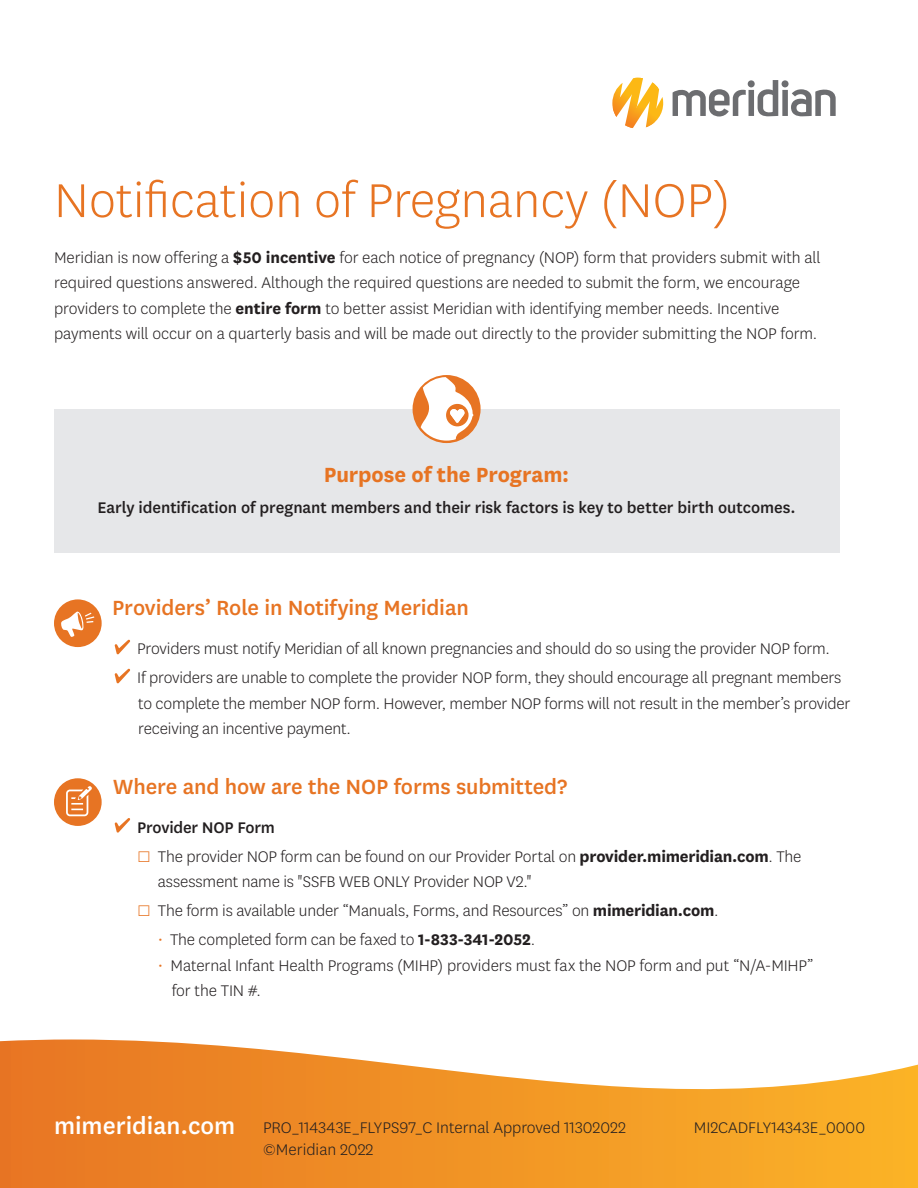
<style>
.page{position:relative;width:918px;height:1188px;background:#fff}
.page>*{position:absolute;margin:0;border:0;box-sizing:border-box;transform-origin:0 0}
.t1{font:300 55.5px "Centene Sans";color:#e77423}
.t2{font:500 24px "Centene Sans";letter-spacing:-.005em;color:#e77423}
.t3{font:700 24px "Centene Sans";letter-spacing:-.005em;color:#e77423}
.t4{font:300 18px/25.5px "Centene Sans";letter-spacing:-.01em;color:#231f20}
.t5{font:500 18px "Centene Sans";letter-spacing:-.005em;color:#231f20}
.s1{font-weight:700}
.s2{color:#e77423}
.s3{font-weight:500;font-size:27px;color:#fff}
</style>
<div class="page">
<svg style="left:673px;top:80px;width:163px;height:37px"></svg>
<svg style="left:612px;top:78px;width:51px;height:50px"></svg>
<svg style="left:0;top:1040px;width:918px;height:148px"></svg>
<div style="left:54px;top:409px;width:785px;height:143px;background:#e6e7e9"></div>
<div style="left:413px;top:375px;width:68px;height:68px;background:#e77423;border-radius:50%"></div>
<svg style="left:421px;top:377px;width:53px;height:64px"></svg>
<div style="left:54px;top:599px;width:48px;height:48px;background:#e77423;border-radius:50%"></div>
<svg style="left:61px;top:611px;width:33px;height:26px"></svg>
<svg style="left:115px;top:640px;width:15px;height:14px"></svg>
<svg style="left:115px;top:669px;width:15px;height:14px"></svg>
<div style="left:54px;top:778px;width:48px;height:48px;background:#e77423;border-radius:50%"></div>
<svg style="left:66px;top:786px;width:26px;height:30px"></svg>
<svg style="left:115px;top:818px;width:15px;height:15px"></svg>
<h1 class="t1" style="left:54px;top:166px;width:678px">Notification of Pregnancy (NOP)</h1>
<p class="t4" style="left:54px;top:244px;width:768px">Meridian is now offering a <span class="s1">$50 incentive</span> for each notice of pregnancy (NOP) form that providers submit with all required questions answered. Although the required questions are needed to submit the form, we encourage providers to complete the <span class="s1">entire form</span> to better assist Meridian with identifying member needs. Incentive payments will occur on a quarterly basis and will be made out directly to the provider submitting the NOP form.</p>
<h2 class="t3" style="left:324px;top:458px;width:247px">Purpose of the Program:</h2>
<p class="t5" style="left:97px;top:495px;width:700px">Early identification of pregnant members and their risk factors is key to better birth outcomes.</p>
<h2 class="t2" style="left:112px;top:592px;width:358px">Providers’ Role in Notifying Meridian</h2>
<p class="t4" style="left:137px;top:634px;width:706px;line-height:29px">Providers must notify Meridian of all known pregnancies and should do so using the provider NOP form.<br>If providers are unable to complete the provider NOP form, they should encourage all pregnant members</p>
<p class="t4" style="left:138px;top:690px;width:714px">to complete the member NOP form. However, member NOP forms will not result in the member’s provider receiving an incentive payment.</p>
<h2 class="t2" style="left:113px;top:770px;width:455px">Where and how are the NOP forms submitted?</h2>
<p class="t5" style="left:137px;top:815px;width:139px">Provider NOP Form</p>
<p class="t4" style="left:158px;top:843px;width:645px;text-indent:-21px"><span class="s2">□</span> The provider NOP form can be found on our Provider Portal on <span class="s1">provider.mimeridian.com</span>. The assessment name is "SSFB WEB ONLY Provider NOP V2."</p>
<p class="t4" style="left:137px;top:897px;width:583px"><span class="s2">□</span> The form is available under “Manuals, Forms, and Resources” on <span class="s1">mimeridian.com</span>.</p>
<p class="t4" style="left:158px;top:926px;width:379px"><span class="s2">•</span> The completed form can be faxed to <span class="s1">1-833-341-2052</span>.</p>
<p class="t4" style="left:172px;top:952px;width:643px;text-indent:-14px"><span class="s2">•</span> Maternal Infant Health Programs (MIHP) providers must fax the NOP form and put “N/A-MIHP” for the TIN #.</p>
<p class="t4" style="left:54px;top:1115px;width:573px"><span class="s3">mimeridian.com</span> PRO_114343E_FLYPS97_C Internal Approved 11302022</p>
<p class="t4" style="left:694px;top:1115px;width:173px">MI2CADFLY14343E_0000</p>
<p class="t4" style="left:263px;top:1136px;width:112px">©Meridian 2022</p>
</div>
